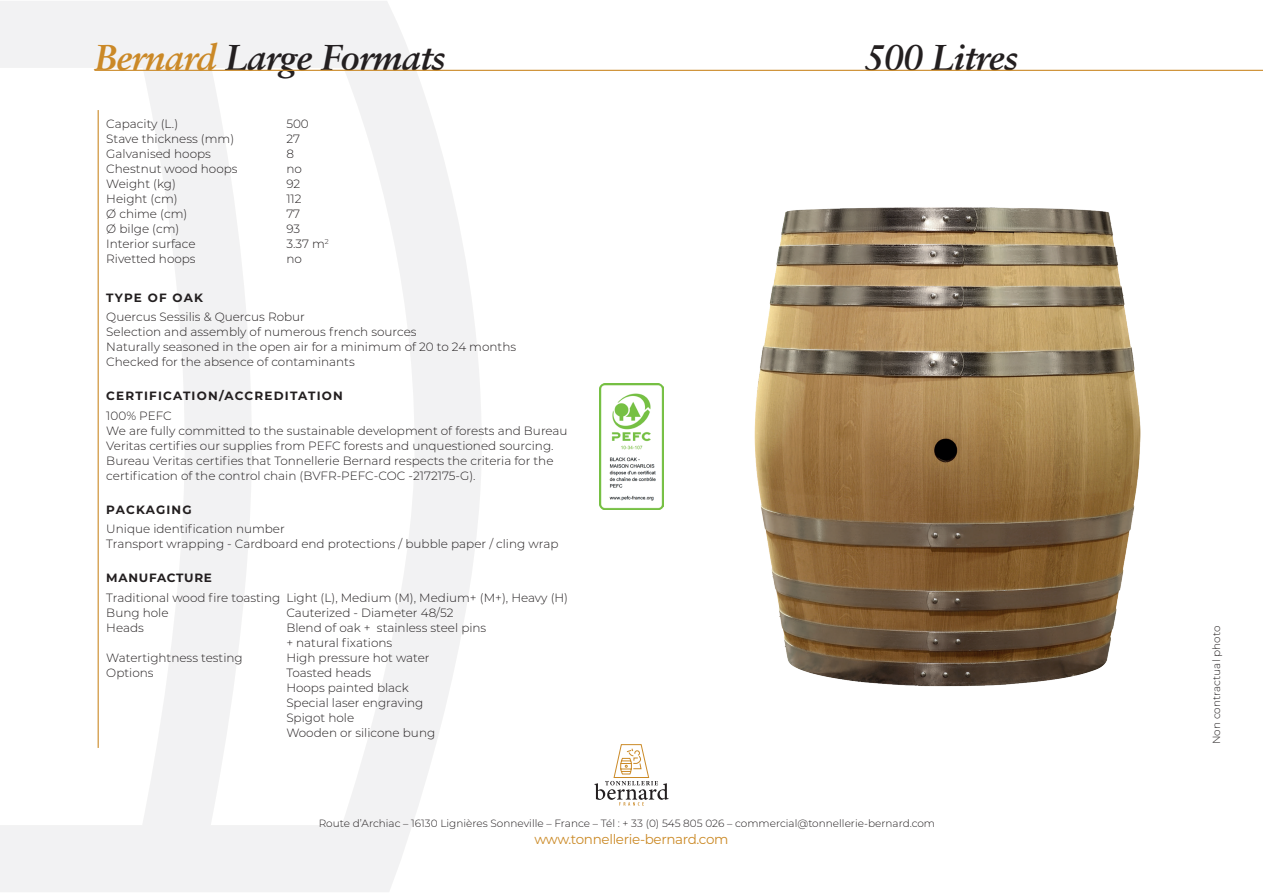
<style>
.page{position:relative;width:1263px;height:893px;background:#fff}
.page>*{position:absolute;margin:0;border:0;box-sizing:border-box;transform-origin:0 0}
.t1{font:italic 700 36px "Sabon LT Std";letter-spacing:-.02em;color:#231f20}
.t2{font:13.5px "Montserrat";letter-spacing:-.025em;color:#cb8a27}
.t3{font:300 12px/15px "Montserrat";color:#231f20}
.t4{font:700 12px "Montserrat";letter-spacing:.09em;color:#231f20}
.t5{font:700 12px "Montserrat";letter-spacing:.06em;color:#231f20}
.t6{font:300 10.5px "Montserrat";color:#231f20}
.s1{color:#cb8927}
</style>
<div class="page">
<svg style="left:0;top:1px;width:482px;height:891px"></svg>
<img style="left:754px;top:207px;width:387px;height:480px">
<hr style="left:98px;top:110px;width:1px;height:638px;background:#cb8a27">
<hr style="left:94px;top:70px;width:1169px;height:1px;background:#cb8a27">
<svg style="left:594px;top:744px;width:74px;height:62px"></svg>
<img style="left:600px;top:383px;width:63px;height:127px">
<h1 class="t1" style="left:94px;top:36px;width:353px"><span class="s1">Bernard</span> Large Formats</h1>
<h1 class="t1" style="left:864px;top:36px;width:155px">500 Litres</h1>
<p class="t3" style="left:106px;top:116px;width:73px">Capacity (L.)</p>
<p class="t3" style="left:286px;top:116px;width:24px">500</p>
<p class="t3" style="left:106px;top:131px;width:129px">Stave thickness (mm)</p>
<p class="t3" style="left:286px;top:131px;width:15px">27</p>
<p class="t3" style="left:106px;top:146px;width:106px">Galvanised hoops</p>
<p class="t3" style="left:286px;top:146px;width:9px">8</p>
<p class="t3" style="left:106px;top:161px;width:133px">Chestnut wood hoops</p>
<p class="t3" style="left:286px;top:161px;width:17px">no</p>
<p class="t3" style="left:106px;top:176px;width:71px">Weight (kg)</p>
<p class="t3" style="left:286px;top:176px;width:15px">92</p>
<p class="t3" style="left:106px;top:191px;width:73px">Height (cm)</p>
<p class="t3" style="left:286px;top:191px;width:17px">112</p>
<p class="t3" style="left:106px;top:206px;width:83px">Ø chime (cm)</p>
<p class="t3" style="left:286px;top:206px;width:15px">77</p>
<p class="t3" style="left:106px;top:221px;width:75px">Ø bilge (cm)</p>
<p class="t3" style="left:286px;top:221px;width:15px">93</p>
<p class="t3" style="left:106px;top:236px;width:91px">Interior surface</p>
<p class="t3" style="left:286px;top:236px;width:44px">3.37 m<sup>2</sup></p>
<p class="t3" style="left:106px;top:251px;width:91px">Rivetted hoops</p>
<p class="t3" style="left:286px;top:251px;width:17px">no</p>
<p class="t4" style="left:106px;top:289px;width:98px">TYPE OF OAK</p>
<p class="t3" style="left:106px;top:309px;width:411px">Quercus Sessilis &amp; Quercus Robur<br>Selection and assembly of numerous french sources<br>Naturally seasoned in the open air for a minimum of 20 to 24 months Checked for the absence of contaminants</p>
<p class="t4" style="left:106px;top:387px;width:238px">CERTIFICATION/ACCREDITATION</p>
<p class="t3" style="left:106px;top:407px;width:463px">100% PEFC<br>We are fully committed to the sustainable development of forests and Bureau Veritas certifies our supplies from PEFC forests and unquestioned sourcing.<br>Bureau Veritas certifies that Tonnellerie Bernard respects the criteria for the certification of the control chain (BVFR-PEFC-COC -2172175-G).</p>
<p class="t4" style="left:106px;top:501px;width:87px">PACKAGING</p>
<p class="t3" style="left:106px;top:521px;width:454px">Unique identification number<br>Transport wrapping - Cardboard end protections / bubble paper / cling wrap</p>
<p class="t5" style="left:106px;top:569px;width:107px">MANUFACTURE</p>
<p class="t3" style="left:106px;top:589px;width:463px">Traditional wood fire toasting Light (L), Medium (M), Medium+ (M+), Heavy (H)<br>Bung hole</p>
<p class="t3" style="left:286px;top:604px;width:169px">Cauterized - Diameter 48/52</p>
<p class="t3" style="left:106px;top:619px;width:39px">Heads</p>
<p class="t3" style="left:286px;top:619px;width:202px">Blend of oak + stainless steel pins + natural fixations</p>
<p class="t3" style="left:106px;top:649px;width:138px">Watertightness testing</p>
<p class="t3" style="left:286px;top:649px;width:145px">High pressure hot water</p>
<p class="t3" style="left:106px;top:664px;width:49px">Options</p>
<p class="t3" style="left:286px;top:664px;width:150px">Toasted heads<br>Hoops painted black<br>Special laser engraving<br>Spigot hole<br>Wooden or silicone bung</p>
<p class="t6" style="left:319px;top:816px;width:618px">Route d’Archiac – 16130 Lignières Sonneville – France – Tél : + 33 (0) 545 805 026 – commercial@tonnellerie-bernard.com</p>
<p class="t2" style="left:534px;top:830px;width:195px">www.tonnellerie-bernard.com</p>
<p class="t6" style="left:1209px;top:744px;width:120px;rotate:-90deg">Non contractual photo</p>
</div>
